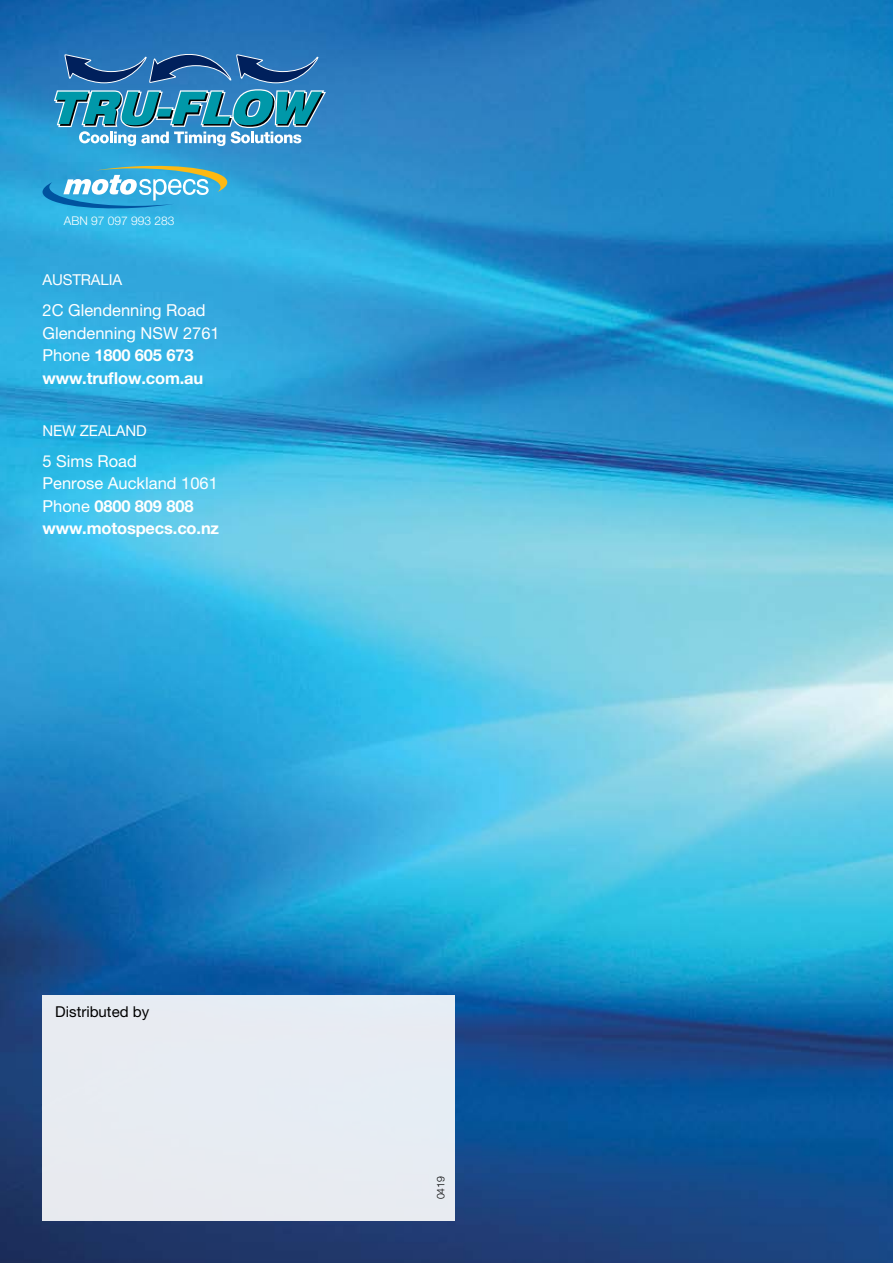
<style>
.page{position:relative;width:893px;height:1263px;background:#fff}
.page>*{position:absolute;margin:0;border:0;box-sizing:border-box;transform-origin:0 0}
.t1{font:16.5px/22.5px "Helvetica Neue LT Pro";color:#fff}
.t2{font:15px "Helvetica Neue LT Pro";letter-spacing:-.01em;color:#fff}
.t3{font:15px "Helvetica Neue LT Pro";color:#000}
.t4{font:300 12px "Helvetica Neue LT Pro";color:#fff}
.t5{font:300 10.5px "Helvetica Neue LT Pro";color:#000}
.s1{font-weight:700}
</style>
<div class="page">
<img style="left:0;top:0;width:893px;height:1263px">
<div style="left:43px;top:995px;width:412px;height:225px;background:#e7ecf2"></div>
<svg style="left:43px;top:166px;width:184px;height:42px"></svg>
<svg style="left:54px;top:54px;width:272px;height:92px"></svg>
<p class="t4" style="left:64px;top:213px;width:112px">ABN 97 097 993 283</p>
<p class="t2" style="left:43px;top:271px;width:81px">AUSTRALIA</p>
<p class="t1" style="left:43px;top:299px;width:179px">2C Glendenning Road<br>Glendenning NSW 2761<br>Phone <span class="s1">1800 605 673 www.truflow.com.au</span></p>
<p class="t2" style="left:43px;top:422px;width:106px">NEW ZEALAND</p>
<p class="t1" style="left:43px;top:449px;width:178px">5 Sims Road<br>Penrose Auckland 1061<br>Phone <span class="s1">0800 809 808 www.motospecs.co.nz</span></p>
<p class="t3" style="left:55px;top:1002px;width:95px">Distributed by</p>
<p class="t5" style="left:434px;top:1199px;width:25px;rotate:-90deg">0419</p>
</div>
